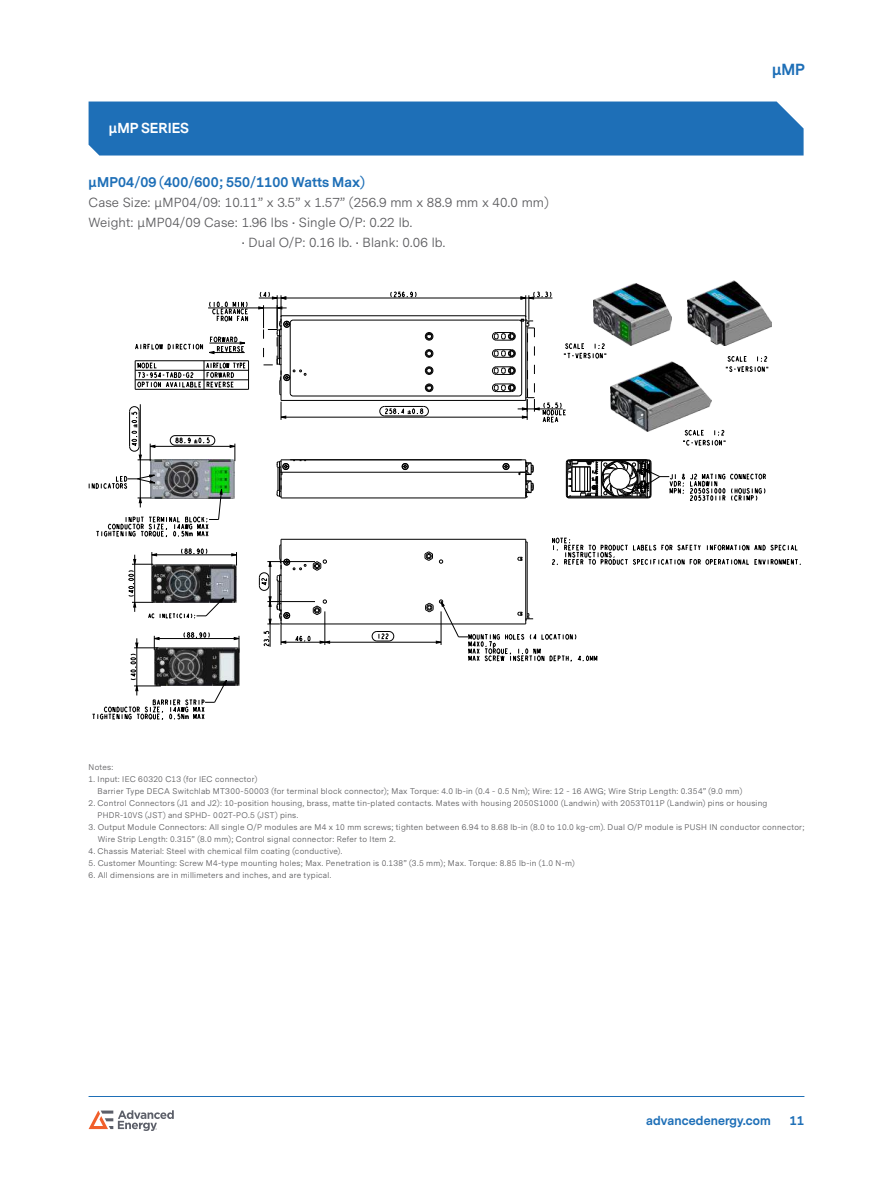
<style>
.page{position:relative;width:893px;height:1188px;background:#fff}
.page>*{position:absolute;margin:0;border:0;box-sizing:border-box;transform-origin:0 0}
.t1{font:700 15px "Messina Sans";color:#1e6fb7}
.t2{font:700 13.5px "Messina Sans";color:#fff}
.t3{font:13.2px/19.8px "Messina Sans";letter-spacing:.01em;color:#5b5b5e}
.t4{font:700 13.2px "Messina Sans";letter-spacing:.01em;color:#1e6fb7}
.t5{font:700 12px "Messina Sans";letter-spacing:.01em;color:#1e6fb7}
.t6{font:8.25px/12px "Messina Sans";letter-spacing:.035em;color:#5b5b5e}
</style>
<div class="page">
<hr style="left:89px;top:1096px;width:715px;height:1px;background:#1e6fb7">
<svg style="left:89px;top:1110px;width:85px;height:21px"></svg>
<div style="left:89px;top:102px;width:715px;height:54px;background:#1e6fb7"></div>
<img style="left:150px;top:460px;width:85px;height:38px">
<img style="left:607px;top:284px;width:64px;height:61px">
<img style="left:687px;top:281px;width:85px;height:64px">
<img style="left:611px;top:361px;width:101px;height:70px">
<img style="left:224px;top:564px;width:13px;height:38px">
<img style="left:227px;top:648px;width:12px;height:38px">
<hr style="left:281px;top:498px;width:245px;height:1px;background:#000">
<hr style="left:281px;top:472px;width:245px;height:1px;background:#000">
<hr style="left:290px;top:460px;width:232px;height:1px;background:#000">
<hr style="left:281px;top:316px;width:1px;height:84px;background:#000">
<hr style="left:281px;top:400px;width:245px;height:1px;background:#000">
<hr style="left:293px;top:396px;width:226px;height:1px;background:#000">
<hr style="left:293px;top:320px;width:226px;height:1px;background:#000">
<hr style="left:281px;top:316px;width:245px;height:1px;background:#000">
<hr style="left:281px;top:539px;width:1px;height:85px;background:#000">
<hr style="left:281px;top:624px;width:245px;height:1px;background:#000">
<hr style="left:281px;top:539px;width:245px;height:1px;background:#000">
<hr style="left:525px;top:539px;width:1px;height:85px;background:#000">
<hr style="left:527px;top:542px;width:1px;height:77px;background:#000">
<div style="left:503px;top:463px;width:6px;height:7px;border:1px solid #000;border-radius:50%"></div>
<div style="left:402px;top:463px;width:6px;height:7px;border:1px solid #000;border-radius:50%"></div>
<svg style="left:402px;top:464px;width:6px;height:5px"></svg>
<svg style="left:503px;top:464px;width:6px;height:5px"></svg>
<svg style="left:519px;top:460px;width:15px;height:38px"></svg>
<div style="left:425px;top:367px;width:8px;height:8px;border:1px solid #000;border-radius:50%"></div>
<div style="left:425px;top:384px;width:8px;height:8px;border:1px solid #000;border-radius:50%"></div>
<svg style="left:426px;top:368px;width:6px;height:6px"></svg>
<svg style="left:426px;top:385px;width:6px;height:6px"></svg>
<div style="left:425px;top:332px;width:8px;height:8px;border:1px solid #000;border-radius:50%"></div>
<div style="left:425px;top:350px;width:8px;height:7px;border:1px solid #000;border-radius:50%"></div>
<div style="left:426px;top:350px;width:6px;height:7px;border:1px solid #000;border-radius:50%"></div>
<svg style="left:427px;top:351px;width:5px;height:5px"></svg>
<svg style="left:426px;top:333px;width:6px;height:6px"></svg>
<svg style="left:425px;top:551px;width:8px;height:10px"></svg>
<svg style="left:518px;top:557px;width:5px;height:4px"></svg>
<svg style="left:135px;top:344px;width:68px;height:6px"></svg>
<svg style="left:707px;top:545px;width:58px;height:6px"></svg>
<svg style="left:771px;top:545px;width:26px;height:5px"></svg>
<svg style="left:552px;top:538px;width:148px;height:27px"></svg>
<svg style="left:706px;top:559px;width:43px;height:6px"></svg>
<svg style="left:755px;top:559px;width:46px;height:6px"></svg>
<svg style="left:726px;top:356px;width:42px;height:16px"></svg>
<svg style="left:683px;top:430px;width:43px;height:16px"></svg>
<svg style="left:209px;top:336px;width:36px;height:18px"></svg>
<svg style="left:391px;top:292px;width:25px;height:5px"></svg>
<svg style="left:425px;top:600px;width:172px;height:62px"></svg>
<svg style="left:209px;top:301px;width:39px;height:21px"></svg>
<svg style="left:380px;top:406px;width:48px;height:10px"></svg>
<svg style="left:170px;top:436px;width:45px;height:9px"></svg>
<svg style="left:281px;top:402px;width:5px;height:18px"></svg>
<hr style="left:281px;top:417px;width:246px;height:1px;background:#000">
<hr style="left:385px;top:416px;width:39px;height:1px;background:#000">
<hr style="left:385px;top:406px;width:39px;height:1px;background:#000">
<hr style="left:208px;top:308px;width:79px;height:1px;background:#000">
<hr style="left:259px;top:298px;width:293px;height:1px;background:#000">
<hr style="left:270px;top:562px;width:1px;height:85px;background:#000">
<hr style="left:281px;top:642px;width:160px;height:1px;background:#000">
<svg style="left:372px;top:631px;width:22px;height:11px"></svg>
<hr style="left:441px;top:611px;width:1px;height:34px;background:#000">
<hr style="left:140px;top:404px;width:1px;height:103px;background:#000">
<svg style="left:89px;top:475px;width:133px;height:62px"></svg>
<svg style="left:129px;top:407px;width:26px;height:54px"></svg>
<hr style="left:150px;top:446px;width:85px;height:1px;background:#000">
<hr style="left:175px;top:445px;width:35px;height:1px;background:#000">
<svg style="left:230px;top:444px;width:6px;height:17px"></svg>
<hr style="left:175px;top:435px;width:35px;height:1px;background:#000">
<svg style="left:128px;top:549px;width:96px;height:70px"></svg>
<hr style="left:152px;top:555px;width:84px;height:1px;background:#000">
<svg style="left:232px;top:552px;width:5px;height:14px"></svg>
<svg style="left:92px;top:632px;width:135px;height:88px"></svg>
<hr style="left:154px;top:638px;width:85px;height:1px;background:#000">
<svg style="left:234px;top:636px;width:6px;height:17px"></svg>
<hr style="left:135px;top:389px;width:114px;height:1px;background:#000">
<svg style="left:135px;top:361px;width:114px;height:28px"></svg>
<svg style="left:492px;top:292px;width:115px;height:130px"></svg>
<svg style="left:277px;top:460px;width:29px;height:38px"></svg>
<svg style="left:259px;top:292px;width:47px;height:104px"></svg>
<svg style="left:259px;top:545px;width:71px;height:101px"></svg>
<svg style="left:566px;top:459px;width:199px;height:42px"></svg>
<h2 class="t2" style="left:109px;top:121px;width:82px">µMP SERIES</h2>
<h3 class="t4" style="left:89px;top:176px;width:278px">µMP04/09 (400/600; 550/1100 Watts Max)</h3>
<h3 class="t3" style="left:89px;top:193px;width:462px">Case Size: μMP04/09: 10.11” x 3.5” x 1.57” (256.9 mm x 88.9 mm x 40.0 mm)<br>Weight: μMP04/09 Case: 1.96 lbs • Single O/P: 0.22 lb.</h3>
<h3 class="t3" style="left:242px;top:233px;width:205px">• Dual O/P: 0.16 lb. • Blank: 0.06 lb.</h3>
<h1 class="t1" style="left:772px;top:64px;width:34px">µMP</h1>
<p class="t6" style="left:89px;top:761px;width:26px">Notes:</p>
<p class="t6" style="left:98px;top:773px;width:646px;text-indent:-9px">1. Input: IEC 60320 C13 (for IEC connector)<br>Barrier Type DECA Switchlab MT300-50003 (for terminal block connector); Max Torque: 4.0 lb-in (0.4 - 0.5 Nm); Wire: 12 - 16 AWG; Wire Strip Length: 0.354” (9.0 mm)</p>
<p class="t6" style="left:98px;top:797px;width:671px;text-indent:-9px">2. Control Connectors (J1 and J2): 10-position housing, brass, matte tin-plated contacts. Mates with housing 2050S1000 (Landwin) with 2053T011P (Landwin) pins or housing<br>PHDR-10VS (JST) and SPHD- 002T-PO.5 (JST) pins.</p>
<p class="t6" style="left:98px;top:821px;width:708px;text-indent:-9px">3. Output Module Connectors: All single O/P modules are M4 x 10 mm screws; tighten between 6.94 to 8.68 lb-in (8.0 to 10.0 kg-cm). Dual O/P module is PUSH IN conductor connector;<br>Wire Strip Length: 0.315” (8.0 mm); Control signal connector: Refer to Item 2.</p>
<p class="t6" style="left:89px;top:845px;width:255px">4. Chassis Material: Steel with chemical film coating (conductive).</p>
<p class="t6" style="left:89px;top:857px;width:488px">5. Customer Mounting: Screw M4-type mounting holes; Max. Penetration is 0.138” (3.5 mm); Max. Torque: 8.85 lb-in (1.0 N-m)</p>
<p class="t6" style="left:89px;top:869px;width:244px">6. All dimensions are in millimeters and inches, and are typical.</p>
<h3 class="t5" style="left:646px;top:1115px;width:126px">advancedenergy.com</h3>
<h3 class="t5" style="left:790px;top:1115px;width:16px">11</h3>
</div>
